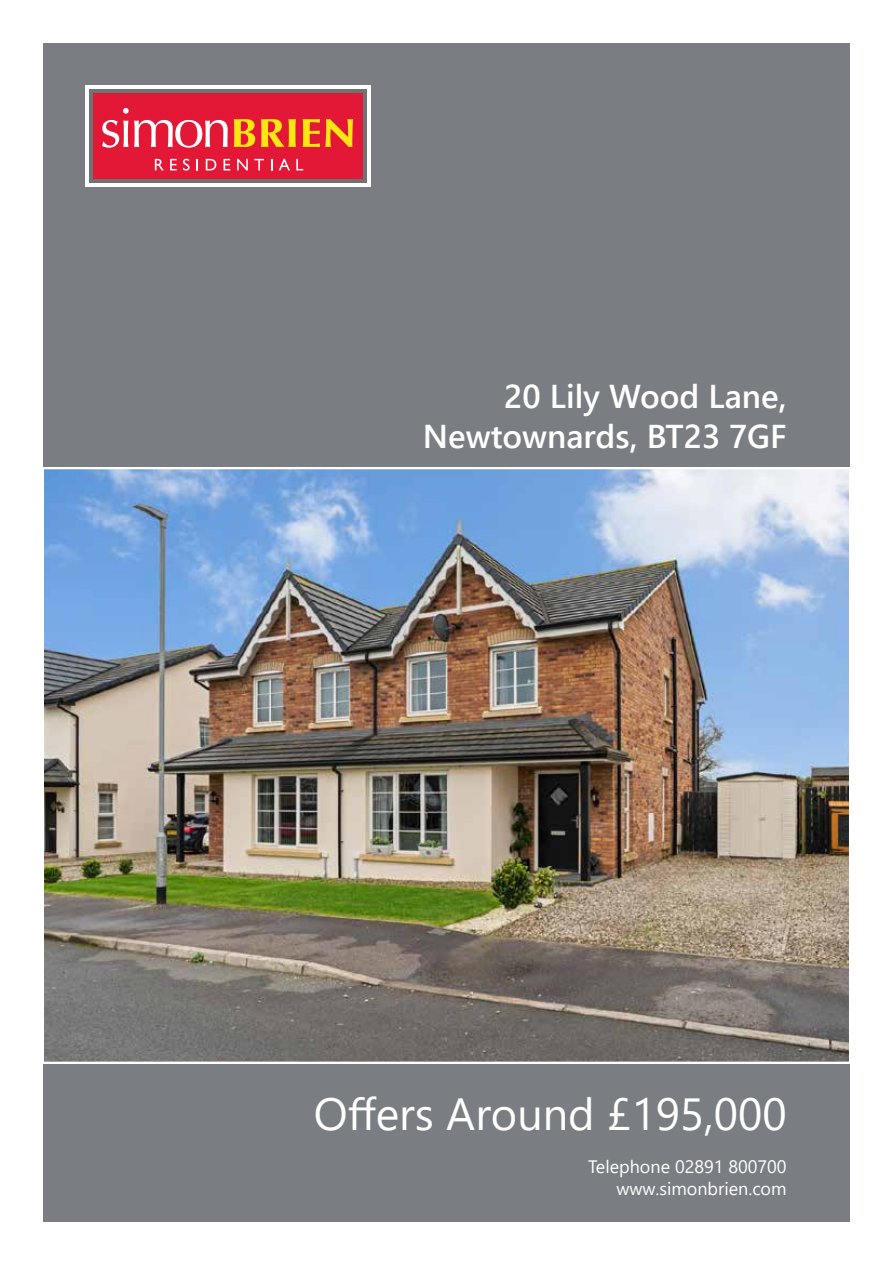
<style>
.page{position:relative;width:893px;height:1263px;background:#fff}
.page>*{position:absolute;margin:0;border:0;box-sizing:border-box;transform-origin:0 0}
.t1{font:45px "Segoe UI";color:#fff}
.t2{font:600 33px/39.6px "Segoe UI";color:#fff;text-align:right}
.t3{font:18px/21.6px "Segoe UI";color:#fff;text-align:right}
</style>
<div class="page">
<div style="left:43px;top:43px;width:807px;height:424px;background:#7a7d82"></div>
<div style="left:43px;top:1064px;width:807px;height:157px;background:#7a7d82"></div>
<img style="left:46px;top:471px;width:801px;height:589px">
<div style="left:85px;top:85px;width:286px;height:102px;background:#fff"></div>
<div style="left:89px;top:89px;width:278px;height:94px;background:#717073"></div>
<div style="left:93px;top:93px;width:270px;height:86px;background:#e31837"></div>
<svg style="left:102px;top:108px;width:126px;height:40px"></svg>
<svg style="left:234px;top:119px;width:21px;height:28px"></svg>
<svg style="left:261px;top:119px;width:35px;height:28px"></svg>
<svg style="left:303px;top:119px;width:50px;height:28px"></svg>
<svg style="left:155px;top:159px;width:9px;height:11px"></svg>
<svg style="left:170px;top:159px;width:7px;height:11px"></svg>
<svg style="left:183px;top:159px;width:7px;height:12px"></svg>
<svg style="left:196px;top:159px;width:2px;height:11px"></svg>
<svg style="left:206px;top:159px;width:10px;height:11px"></svg>
<svg style="left:224px;top:159px;width:6px;height:11px"></svg>
<svg style="left:237px;top:159px;width:11px;height:11px"></svg>
<svg style="left:254px;top:159px;width:10px;height:11px"></svg>
<svg style="left:279px;top:159px;width:11px;height:11px"></svg>
<svg style="left:296px;top:159px;width:7px;height:11px"></svg>
<h2 class="t2" style="left:423px;top:374px;width:365px">20 Lily Wood Lane,<br>Newtownards, BT23 7GF</h2>
<h1 class="t1" style="left:314px;top:1071px;width:474px">Offers Around £195,000</h1>
<p class="t3" style="left:588px;top:1154px;width:200px">Telephone 02891 800700 www.simonbrien.com</p>
</div>
